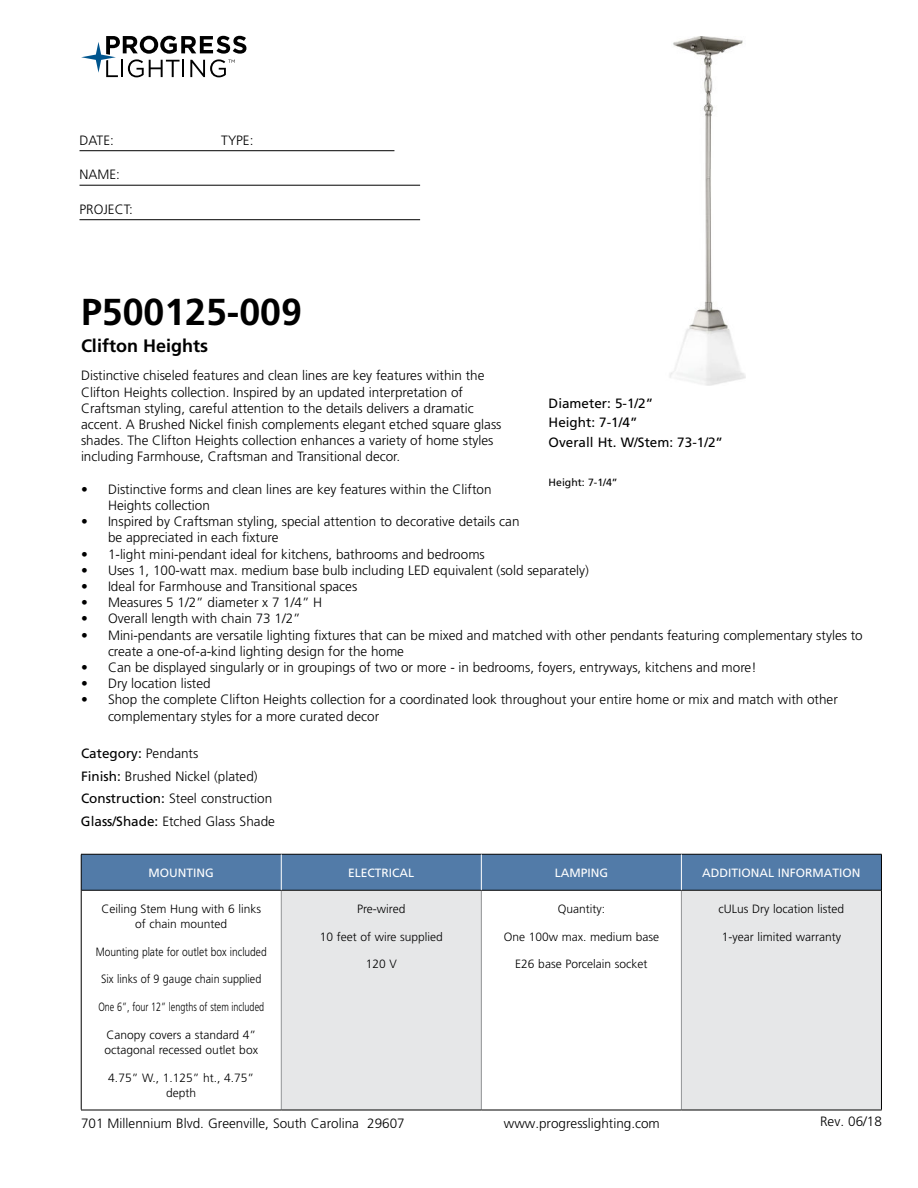
<style>
.page{position:relative;width:918px;height:1188px;background:#fff}
.page>*{position:absolute;margin:0;border:0;box-sizing:border-box;transform-origin:0 0}
.t1{font:700 37.5px "Frutiger LT Std";color:#000}
.t2{font:700 18px "Frutiger LT Std";color:#000}
.t3{font:300 13.5px/16.2px "Frutiger LT Std";color:#000}
.t4{font:13.5px/19.5px "Frutiger LT Std";color:#000}
.t5{font:300 12px/15px "Frutiger LT Std";color:#000;text-align:center}
.t6{font:12px "Frutiger LT Std";color:#fff}
.t7{font:300 12px "Frutiger LT Std";color:#000;scale:.75 1}
.t8{font:300 12px "Frutiger LT Std";color:#000;scale:.85 1}
.t9{font:300 12px "Frutiger LT Std";color:#000;scale:.9 1}
.t10{font:10.5px "Frutiger LT Std";color:#000}
.s1{font-weight:400}
</style>
<div class="page">
<svg style="left:81px;top:36px;width:165px;height:41px"></svg>
<hr style="left:80px;top:150px;width:314px;height:1px;background:#000">
<hr style="left:80px;top:185px;width:340px;height:1px;background:#000">
<hr style="left:80px;top:219px;width:340px;height:1px;background:#000">
<div style="left:82px;top:855px;width:799px;height:35px;background:#527ba8"></div>
<div style="left:281px;top:890px;width:200px;height:220px;background:#e6e7e8"></div>
<div style="left:681px;top:890px;width:200px;height:220px;background:#e6e7e8"></div>
<hr style="left:281px;top:891px;width:1px;height:219px;background:#939598">
<hr style="left:481px;top:891px;width:1px;height:219px;background:#939598">
<hr style="left:681px;top:891px;width:1px;height:219px;background:#939598">
<hr style="left:81px;top:890px;width:200px;height:1px;background:#000">
<hr style="left:281px;top:890px;width:200px;height:1px;background:#000">
<hr style="left:481px;top:890px;width:200px;height:1px;background:#000">
<hr style="left:681px;top:890px;width:200px;height:1px;background:#000">
<hr style="left:81px;top:1110px;width:200px;height:1px;background:#000">
<hr style="left:281px;top:1110px;width:200px;height:1px;background:#000">
<hr style="left:481px;top:1110px;width:200px;height:1px;background:#000">
<hr style="left:681px;top:1110px;width:201px;height:1px;background:#000">
<hr style="left:81px;top:854px;width:200px;height:1px;background:#000">
<hr style="left:81px;top:854px;width:1px;height:36px;background:#000">
<hr style="left:281px;top:854px;width:200px;height:1px;background:#000">
<hr style="left:481px;top:854px;width:200px;height:1px;background:#000">
<hr style="left:681px;top:854px;width:201px;height:1px;background:#000">
<hr style="left:881px;top:854px;width:1px;height:36px;background:#000">
<hr style="left:81px;top:890px;width:1px;height:220px;background:#000">
<hr style="left:881px;top:890px;width:1px;height:220px;background:#000">
<hr style="left:281px;top:854px;width:1px;height:36px;background:#fff">
<hr style="left:681px;top:854px;width:1px;height:36px;background:#fff">
<hr style="left:481px;top:854px;width:1px;height:36px;background:#fff">
<img style="left:670px;top:36px;width:76px;height:349px">
<p class="t3" style="left:80px;top:133px;width:36px">DATE:</p>
<p class="t3" style="left:221px;top:133px;width:34px">TYPE:</p>
<p class="t3" style="left:80px;top:168px;width:42px">NAME:</p>
<p class="t3" style="left:80px;top:202px;width:55px">PROJECT:</p>
<h1 class="t1" style="left:81px;top:297px;width:222px">P500125-009</h1>
<h2 class="t2" style="left:81px;top:338px;width:129px">Clifton Heights</h2>
<p class="t3" style="left:81px;top:369px;width:422px">Distinctive chiseled features and clean lines are key features within the Clifton Heights collection. Inspired by an updated interpretation of Craftsman styling, careful attention to the details delivers a dramatic accent. A Brushed Nickel finish complements elegant etched square glass shades. The Clifton Heights collection enhances a variety of home styles including Farmhouse, Craftsman and Transitional decor.</p>
<p class="t3" style="left:108px;top:482px;width:385px;text-indent:-27px">• Distinctive forms and clean lines are key features within the Clifton<br>Heights collection</p>
<p class="t3" style="left:108px;top:514px;width:413px;text-indent:-27px">• Inspired by Craftsman styling, special attention to decorative details can be appreciated in each fixture</p>
<p class="t3" style="left:81px;top:547px;width:405px">• 1-light mini-pendant ideal for kitchens, bathrooms and bedrooms</p>
<p class="t3" style="left:81px;top:563px;width:509px">• Uses 1, 100-watt max. medium base bulb including LED equivalent (sold separately)</p>
<p class="t3" style="left:81px;top:579px;width:278px">• Ideal for Farmhouse and Transitional spaces</p>
<p class="t3" style="left:81px;top:595px;width:243px">• Measures 5 1/2” diameter x 7 1/4” H</p>
<p class="t3" style="left:81px;top:612px;width:221px">• Overall length with chain 73 1/2”</p>
<p class="t3" style="left:108px;top:628px;width:756px;text-indent:-27px">• Mini-pendants are versatile lighting fixtures that can be mixed and matched with other pendants featuring complementary styles to create a one-of-a-kind lighting design for the home</p>
<p class="t3" style="left:81px;top:660px;width:677px">• Can be displayed singularly or in groupings of two or more - in bedrooms, foyers, entryways, kitchens and more!</p>
<p class="t3" style="left:81px;top:676px;width:131px">• Dry location listed</p>
<p class="t3" style="left:108px;top:693px;width:731px;text-indent:-27px">• Shop the complete Clifton Heights collection for a coordinated look throughout your entire home or mix and match with other complementary styles for a more curated decor</p>
<p class="t3" style="left:81px;top:743px;width:195px;line-height:22.5px"><span class="s1">Category:</span> Pendants<br><span class="s1">Finish:</span> Brushed Nickel (plated)<br><span class="s1">Construction:</span> Steel construction<br><span class="s1">Glass/Shade:</span> Etched Glass Shade</p>
<p class="t4" style="left:549px;top:394px;width:176px">Diameter: 5-1/2”<br>Height: 7-1/4”<br>Overall Ht. W/Stem: 73-1/2”</p>
<p class="t10" style="left:549px;top:478px;width:71px">Height: 7-1/4”</p>
<p class="t6" style="left:149px;top:868px;width:67px">MOUNTING</p>
<p class="t6" style="left:348px;top:868px;width:68px">ELECTRICAL</p>
<p class="t6" style="left:555px;top:868px;width:55px">LAMPING</p>
<p class="t6" style="left:702px;top:868px;width:160px">ADDITIONAL INFORMATION</p>
<p class="t5" style="left:101px;top:902px;width:161px">Ceiling Stem Hung with 6 links of chain mounted</p>
<p class="t8" style="left:96px;top:946px;width:203px">Mounting plate for outlet box included</p>
<p class="t9" style="left:101px;top:974px;width:180px">Six links of 9 gauge chain supplied</p>
<p class="t7" style="left:98px;top:1002px;width:223px">One 6”, four 12” lengths of stem included</p>
<p class="t5" style="left:105px;top:1028px;width:155px;text-align:left">Canopy covers a standard 4” octagonal recessed outlet box</p>
<p class="t5" style="left:108px;top:1071px;width:147px">4.75” W., 1.125” ht., 4.75” depth</p>
<p class="t5" style="left:357px;top:902px;width:50px">Pre-wired</p>
<p class="t5" style="left:320px;top:930px;width:125px">10 feet of wire supplied</p>
<p class="t5" style="left:366px;top:957px;width:33px">120 V</p>
<p class="t5" style="left:719px;top:902px;width:127px">cULus Dry location listed</p>
<p class="t5" style="left:722px;top:930px;width:121px">1-year limited warranty</p>
<p class="t5" style="left:558px;top:902px;width:49px">Quantity:</p>
<p class="t5" style="left:504px;top:930px;width:157px">One 100w max. medium base</p>
<p class="t5" style="left:515px;top:957px;width:134px">E26 base Porcelain socket</p>
<p class="t3" style="left:81px;top:1116px;width:325px">701 Millennium Blvd. Greenville, South Carolina 29607</p>
<p class="t3" style="left:504px;top:1116px;width:158px">www.progresslighting.com</p>
<p class="t3" style="left:820px;top:1114px;width:63px">Rev. 06/18</p>
</div>
